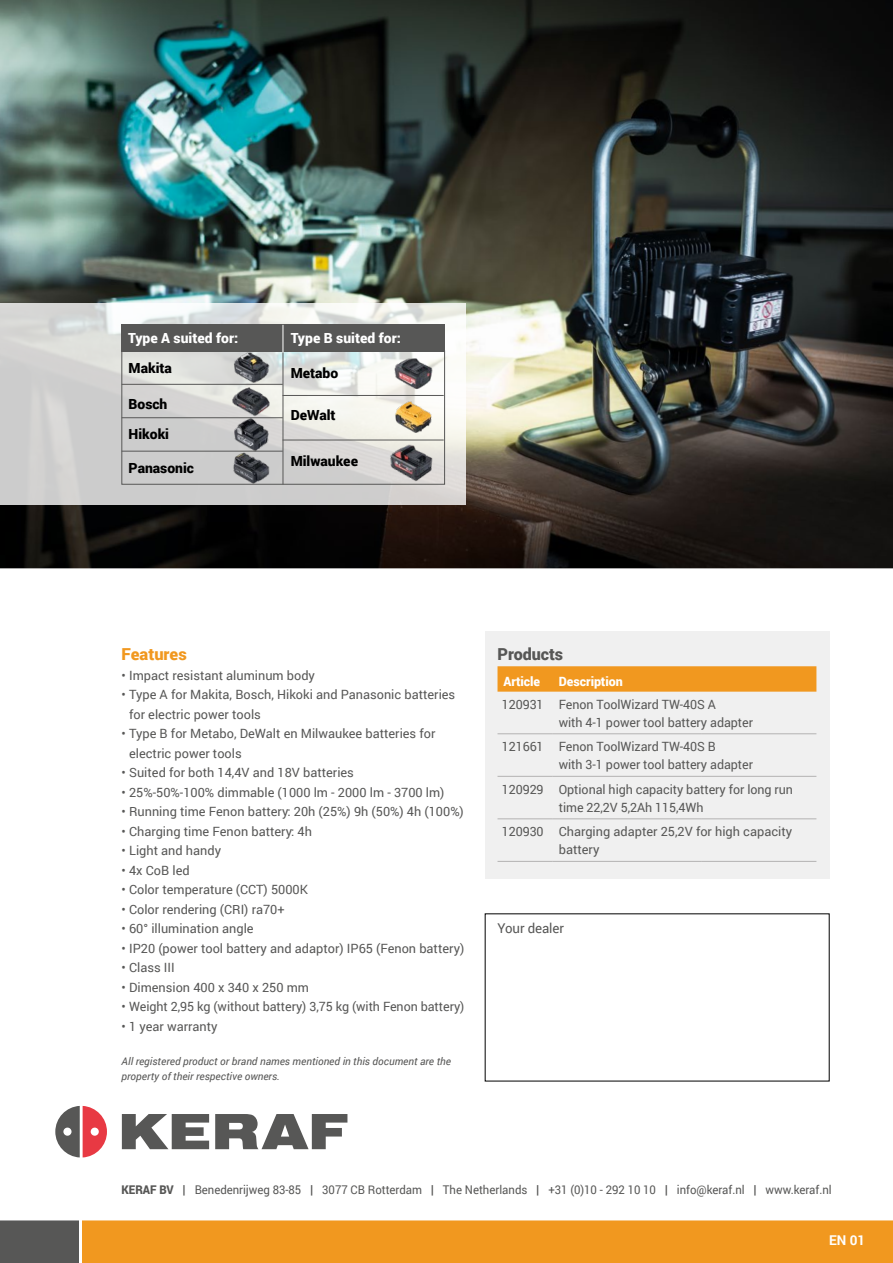
<style>
.page{position:relative;width:893px;height:1263px;background:#fff}
.page>*{position:absolute;margin:0;border:0;box-sizing:border-box;transform-origin:0 0}
.t1{font:900 16.5px "Roboto";color:#f1981f}
.t2{font:900 16.5px "Roboto";letter-spacing:-.005em;color:#575756}
.t3{font:900 13.95px/30px "Roboto";color:#000}
.t4{font:900 13.95px "Roboto";color:#fff}
.t5{font:13.5px "Roboto";letter-spacing:-.005em;color:#575756}
.t6{font:700 13.5px "Roboto";color:#fff}
.t7{font:12.75px/18px "Roboto";color:#575756}
.t8{font:900 12.75px "Roboto";letter-spacing:-.005em;color:#fff}
.t9{font:12px "Roboto";letter-spacing:-.005em;color:#575756;scale:.95 1}
.t10{font:italic 10.5px/15px "Roboto";color:#575756}
.s1{font-weight:900}
.s2{font-size:12.3px}
</style>
<div class="page">
<img style="left:0;top:0;width:893px;height:568px">
<div style="left:485px;top:631px;width:344px;height:247px;background:#f0f0f0"></div>
<svg style="left:497px;top:666px;width:319px;height:26px;background:#f09a24"></svg>
<hr style="left:497px;top:776px;width:56px;height:1px;background:#b3b2b2">
<hr style="left:553px;top:776px;width:148px;height:1px;background:#b3b2b2">
<hr style="left:701px;top:776px;width:115px;height:1px;background:#b3b2b2">
<hr style="left:497px;top:818px;width:56px;height:1px;background:#b3b2b2">
<hr style="left:553px;top:818px;width:148px;height:1px;background:#b3b2b2">
<hr style="left:701px;top:818px;width:115px;height:1px;background:#b3b2b2">
<hr style="left:497px;top:861px;width:56px;height:1px;background:#b3b2b2">
<hr style="left:553px;top:861px;width:148px;height:1px;background:#b3b2b2">
<hr style="left:701px;top:861px;width:115px;height:1px;background:#b3b2b2">
<hr style="left:497px;top:733px;width:56px;height:1px;background:#b3b2b2">
<hr style="left:553px;top:733px;width:148px;height:1px;background:#b3b2b2">
<hr style="left:701px;top:733px;width:115px;height:1px;background:#b3b2b2">
<div style="left:0;top:1220px;width:81px;height:43px;background:#575756"></div>
<div style="left:81px;top:1220px;width:812px;height:43px;background:#f1981f"></div>
<hr style="left:80px;top:1220px;width:2px;height:43px;background:#fff">
<svg style="left:55px;top:1106px;width:52px;height:51px"></svg>
<svg style="left:122px;top:1114px;width:87px;height:35px"></svg>
<svg style="left:215px;top:1114px;width:132px;height:35px"></svg>
<svg style="left:0;top:304px;width:466px;height:201px;background:#d9d9d7"></svg>
<hr style="left:122px;top:384px;width:161px;height:1px;background:#575756">
<hr style="left:283px;top:395px;width:161px;height:1px;background:#575756">
<hr style="left:283px;top:440px;width:161px;height:1px;background:#575756">
<hr style="left:122px;top:417px;width:161px;height:1px;background:#575756">
<hr style="left:122px;top:451px;width:161px;height:1px;background:#575756">
<hr style="left:283px;top:351px;width:1px;height:133px;background:#575756">
<div style="left:122px;top:324px;width:323px;height:28px;background:#575756"></div>
<svg style="left:283px;top:325px;width:1px;height:28px"></svg>
<img style="left:388px;top:353px;width:52px;height:40px">
<img style="left:388px;top:397px;width:52px;height:41px">
<img style="left:388px;top:442px;width:52px;height:40px">
<img style="left:225px;top:352px;width:52px;height:36px">
<img style="left:226px;top:381px;width:51px;height:34px">
<img style="left:226px;top:415px;width:51px;height:39px">
<img style="left:227px;top:448px;width:51px;height:40px">
<p class="t4" style="left:128px;top:328px;width:112px">Type A suited for:</p>
<p class="t3" style="left:129px;top:352px;width:45px">Makita</p>
<p class="t3" style="left:129px;top:388px;width:42px">Bosch<br>Hikoki</p>
<p class="t3" style="left:129px;top:452px;width:67px">Panasonic</p>
<p class="t4" style="left:291px;top:328px;width:112px">Type B suited for:</p>
<p class="t3" style="left:291px;top:357px;width:49px">Metabo</p>
<p class="t3" style="left:291px;top:400px;width:46px">DeWalt</p>
<p class="t3" style="left:291px;top:446px;width:69px">Milwaukee</p>
<p class="t1" style="left:122px;top:643px;width:67px">Features</p>
<p class="t7" style="left:122px;top:666px;width:195px">• Impact resistant aluminum body</p>
<p class="t7" style="left:129px;top:684px;width:328px;line-height:19.5px;text-indent:-7px">• Type A for Makita, Bosch, Hikoki and Panasonic batteries for electric power tools</p>
<p class="t7" style="left:129px;top:723px;width:308px;line-height:19.5px;text-indent:-7px">• Type B for Metabo, DeWalt en Milwaukee batteries for electric power tools</p>
<p class="t7" style="left:122px;top:763px;width:234px">• Suited for both 14,4V and 18V batteries</p>
<p class="t7" style="left:122px;top:783px;width:324px">• 25%-50%-100% dimmable (1000 lm - 2000 lm - 3700 lm)</p>
<p class="t7" style="left:122px;top:802px;width:344px">• Running time Fenon battery: 20h (25%) 9h (50%) 4h (100%)</p>
<p class="t7" style="left:122px;top:822px;width:192px">• Charging time Fenon battery: 4h</p>
<p class="t7" style="left:122px;top:841px;width:101px">• Light and handy</p>
<p class="t7" style="left:122px;top:861px;width:70px">• 4x CoB led</p>
<p class="t7" style="left:122px;top:880px;width:188px">• Color temperature (CCT) 5000K</p>
<p class="t7" style="left:122px;top:900px;width:165px">• Color rendering (CRI) ra70+</p>
<p class="t7" style="left:122px;top:919px;width:134px">• 60° illumination angle</p>
<p class="t7" style="left:122px;top:939px;width:344px">• IP20 (power tool battery and adaptor) IP65 (Fenon battery)</p>
<p class="t7" style="left:122px;top:958px;width:55px">• Class III</p>
<p class="t7" style="left:122px;top:978px;width:189px">• Dimension 400 x 340 x 250 mm</p>
<p class="t7" style="left:122px;top:997px;width:344px">• Weight 2,95 kg (without battery) 3,75 kg (with Fenon battery)</p>
<p class="t7" style="left:122px;top:1017px;width:97px">• 1 year warranty</p>
<p class="t10" style="left:122px;top:1054px;width:331px">All registered product or brand names mentioned in this document are the property of their respective owners.</p>
<p class="t2" style="left:497px;top:643px;width:67px">Products</p>
<p class="t8" style="left:503px;top:672px;width:38px">Article</p>
<p class="t8" style="left:559px;top:672px;width:65px">Description</p>
<p class="t7" style="left:559px;top:695px;width:196px;text-indent:-57px">120931 Fenon ToolWizard TW-40S A<br>with 4-1 power tool battery adapter</p>
<p class="t7" style="left:559px;top:737px;width:196px;text-indent:-57px">121661 Fenon ToolWizard TW-40S B<br>with 3-1 power tool battery adapter</p>
<p class="t7" style="left:559px;top:780px;width:236px;text-indent:-57px">120929 Optional high capacity battery for long run time 22,2V 5,2Ah 115,4Wh</p>
<p class="t7" style="left:559px;top:822px;width:235px;text-indent:-57px">120930 Charging adapter 25,2V for high capacity battery</p>
<p class="t5" style="left:497px;top:919px;width:68px">Your dealer</p>
<p class="t9" style="left:122px;top:1181px;width:749px"><span class="s1">KERAF BV</span> <span class="s2">|</span> Benedenrijweg 83-85 <span class="s2">|</span> 3077 CB Rotterdam <span class="s2">|</span> The Netherlands <span class="s2">|</span> +31 (0)10 - 292 10 10 <span class="s2">|</span> info@keraf.nl <span class="s2">|</span> www.keraf.nl</p>
<p class="t6" style="left:829px;top:1231px;width:38px">EN 01</p>
</div>
